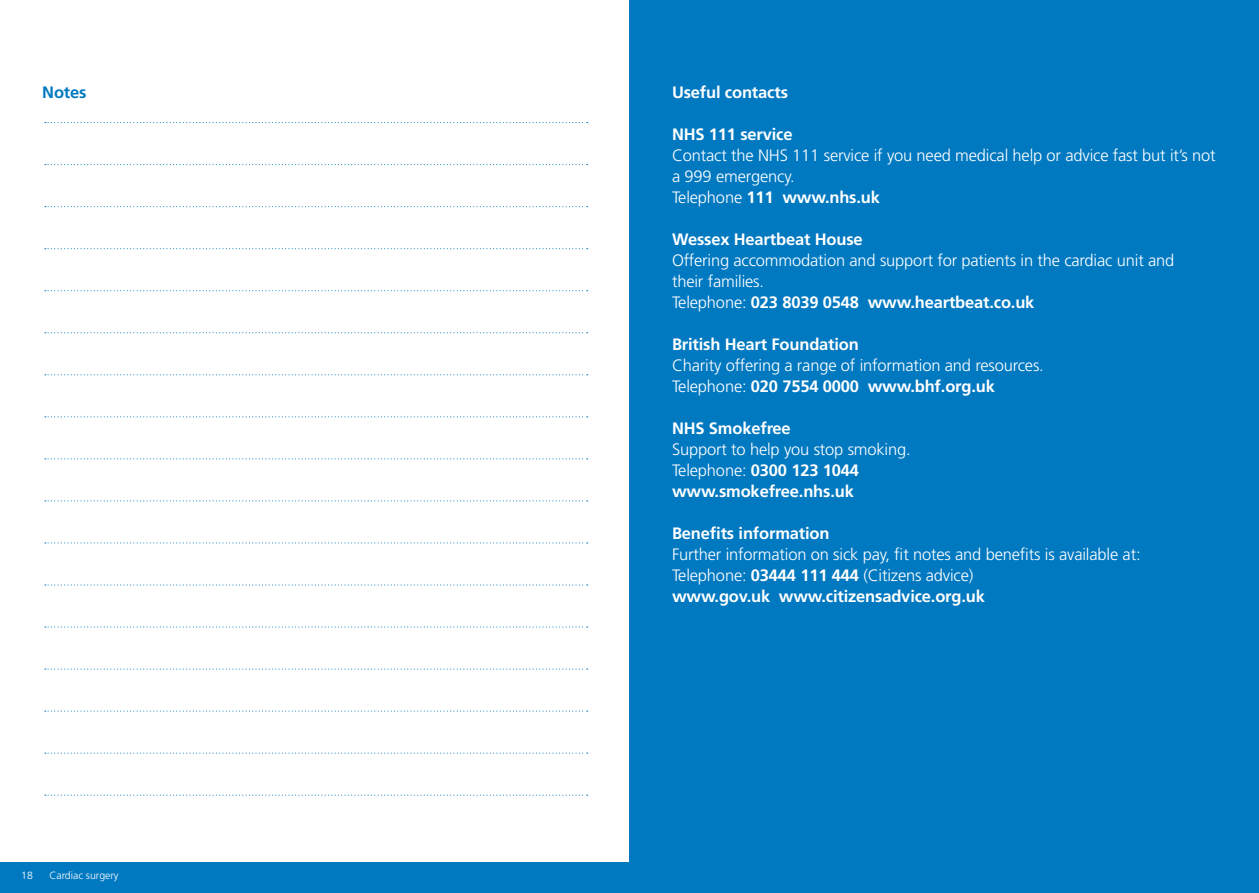
<style>
.page{position:relative;width:1259px;height:893px;background:#fff}
.page>*{position:absolute;margin:0;border:0;box-sizing:border-box;transform-origin:0 0}
.t1{font:300 16.5px/21px "Frutiger";letter-spacing:-.01em;color:#fff}
.t2{font:700 16.5px "Frutiger";letter-spacing:-.01em;color:#fff}
.t3{font:700 16.5px "Frutiger";letter-spacing:-.01em;color:#0079c1}
.t4{font:300 10.5px "Frutiger";color:#fff}
.s1{font-weight:700}
</style>
<div class="page">
<div style="left:0;top:862px;width:642px;height:31px;background:#0079c1"></div>
<svg style="left:45px;top:122px;width:543px;height:1px"></svg>
<svg style="left:45px;top:458px;width:543px;height:1px"></svg>
<svg style="left:45px;top:290px;width:543px;height:1px"></svg>
<svg style="left:45px;top:626px;width:543px;height:2px"></svg>
<svg style="left:45px;top:206px;width:543px;height:1px"></svg>
<svg style="left:45px;top:542px;width:543px;height:1px"></svg>
<svg style="left:45px;top:374px;width:543px;height:1px"></svg>
<svg style="left:45px;top:711px;width:543px;height:1px"></svg>
<svg style="left:45px;top:164px;width:543px;height:1px"></svg>
<svg style="left:45px;top:500px;width:543px;height:1px"></svg>
<svg style="left:45px;top:332px;width:543px;height:1px"></svg>
<svg style="left:45px;top:668px;width:543px;height:2px"></svg>
<svg style="left:45px;top:248px;width:543px;height:1px"></svg>
<svg style="left:45px;top:584px;width:543px;height:1px"></svg>
<svg style="left:45px;top:416px;width:543px;height:1px"></svg>
<svg style="left:45px;top:753px;width:543px;height:1px"></svg>
<svg style="left:45px;top:795px;width:543px;height:1px"></svg>
<div style="left:629px;top:0;width:630px;height:893px;background:#0079c1"></div>
<p class="t3" style="left:42px;top:82px;width:46px">Notes</p>
<p class="t2" style="left:672px;top:82px;width:117px">Useful contacts</p>
<p class="t2" style="left:672px;top:124px;width:122px">NHS 111 service</p>
<p class="t1" style="left:672px;top:144px;width:545px">Contact the NHS 111 service if you need medical help or advice fast but it’s not a 999 emergency.<br>Telephone <span class="s1">111 www.nhs.uk</span></p>
<p class="t2" style="left:672px;top:229px;width:192px">Wessex Heartbeat House</p>
<p class="t1" style="left:672px;top:249px;width:504px">Offering accommodation and support for patients in the cardiac unit and their families.<br>Telephone: <span class="s1">023 8039 0548 www.heartbeat.co.uk</span></p>
<p class="t2" style="left:672px;top:334px;width:188px">British Heart Foundation</p>
<p class="t1" style="left:672px;top:354px;width:373px">Charity offering a range of information and resources.<br>Telephone: <span class="s1">020 7554 0000 www.bhf.org.uk</span></p>
<p class="t2" style="left:672px;top:418px;width:120px">NHS Smokefree</p>
<p class="t1" style="left:672px;top:438px;width:240px">Support to help you stop smoking.<br>Telephone: <span class="s1">0300 123 1044 www.smokefree.nhs.uk</span></p>
<p class="t2" style="left:672px;top:523px;width:159px">Benefits information</p>
<p class="t1" style="left:672px;top:543px;width:470px">Further information on sick pay, fit notes and benefits is available at:<br>Telephone: <span class="s1">03444 111 444</span> (Citizens advice)<br><span class="s1">www.gov.uk www.citizensadvice.org.uk</span></p>
<p class="t4" style="left:21px;top:869px;width:13px">18</p>
<p class="t4" style="left:49px;top:869px;width:71px">Cardiac surgery</p>
</div>
